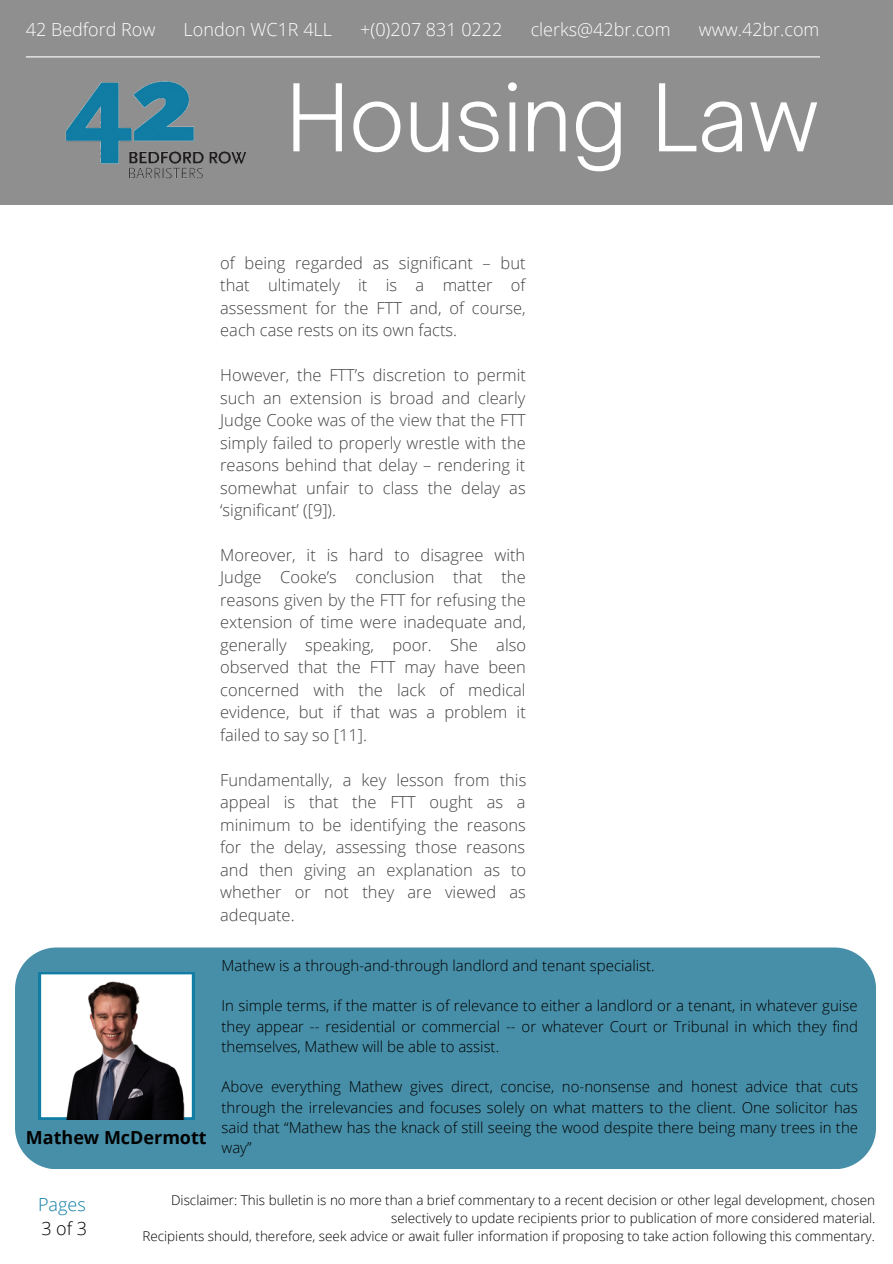
<style>
.page{position:relative;width:893px;height:1264px;background:#fff}
.page>*{position:absolute;margin:0;border:0;box-sizing:border-box;transform-origin:0 0}
.t1{font:300 89.1px "Open Sauce One";color:#fff}
.t2{font:300 18px "Open Sans";color:#fff}
.t3{font:700 18px "Open Sans";color:#000}
.t4{font:300 18px "Open Sans";color:#117da4}
.t5{font:300 18px "Open Sans";color:#000}
.t6{font:300 16.5px/22.5px "Open Sans";color:#424141;text-align:justify}
.t7{font:300 15px/20.2px "Open Sans";color:#000;text-align:justify}
.t8{font:300 13.5px "Open Sans";color:#000}
</style>
<div class="page">
<div style="left:0;top:0;width:892px;height:205px;background:#8f8f8f"></div>
<hr style="left:26px;top:56px;width:793px;height:1px;background:#fff">
<img style="left:65px;top:81px;width:181px;height:98px">
<div style="left:15px;top:947px;width:860px;height:222px;background:#478fa8"></div>
<svg style="left:39px;top:972px;width:155px;height:147px"></svg>
<img style="left:43px;top:972px;width:148px;height:147px">
<p class="t2" style="left:26px;top:16px;width:131px">42 Bedford Row</p>
<p class="t2" style="left:184px;top:16px;width:150px">London WC1R 4LL</p>
<p class="t2" style="left:360px;top:16px;width:144px">+(0)207 831 0222</p>
<p class="t2" style="left:530px;top:16px;width:141px">clerks@42br.com</p>
<p class="t2" style="left:698px;top:16px;width:122px">www.42br.com</p>
<p class="t1" style="left:286px;top:62px;width:534px">Housing Law</p>
<p class="t6" style="left:220px;top:251px;width:307px">of being regarded as significant – but that ultimately it is a matter of assessment for the FTT and, of course, each case rests on its own facts.</p>
<p class="t6" style="left:220px;top:363px;width:307px">However, the FTT’s discretion to permit such an extension is broad and clearly Judge Cooke was of the view that the FTT simply failed to properly wrestle with the reasons behind that delay – rendering it somewhat unfair to class the delay as ‘significant’ ([9]).</p>
<p class="t6" style="left:220px;top:543px;width:307px">Moreover, it is hard to disagree with Judge Cooke’s conclusion that the reasons given by the FTT for refusing the extension of time were inadequate and, generally speaking, poor. She also observed that the FTT may have been concerned with the lack of medical evidence, but if that was a problem it failed to say so [11].</p>
<p class="t6" style="left:220px;top:768px;width:307px">Fundamentally, a key lesson from this appeal is that the FTT ought as a minimum to be identifying the reasons for the delay, assessing those reasons and then giving an explanation as to whether or not they are viewed as adequate.</p>
<p class="t3" style="left:26px;top:1125px;width:182px">Mathew McDermott</p>
<p class="t7" style="left:221px;top:954px;width:435px">Mathew is a through-and-through landlord and tenant specialist.</p>
<p class="t7" style="left:221px;top:995px;width:638px">In simple terms, if the matter is of relevance to either a landlord or a tenant, in whatever guise they appear -- residential or commercial -- or whatever Court or Tribunal in which they find themselves, Mathew will be able to assist.</p>
<p class="t7" style="left:221px;top:1076px;width:638px">Above everything Mathew gives direct, concise, no-nonsense and honest advice that cuts through the irrelevancies and focuses solely on what matters to the client. One solicitor has said that “Mathew has the knack of still seeing the wood despite there being many trees in the way”</p>
<p class="t4" style="left:38px;top:1191px;width:49px">Pages</p>
<p class="t5" style="left:41px;top:1216px;width:47px">3 of 3</p>
<p class="t8" style="left:171px;top:1190px;width:705px">Disclaimer: This bulletin is no more than a brief commentary to a recent decision or other legal development, chosen</p>
<p class="t8" style="left:391px;top:1208px;width:485px">selectively to update recipients prior to publication of more considered material.</p>
<p class="t8" style="left:142px;top:1226px;width:734px">Recipients should, therefore, seek advice or await fuller information if proposing to take action following this commentary.</p>
</div>
